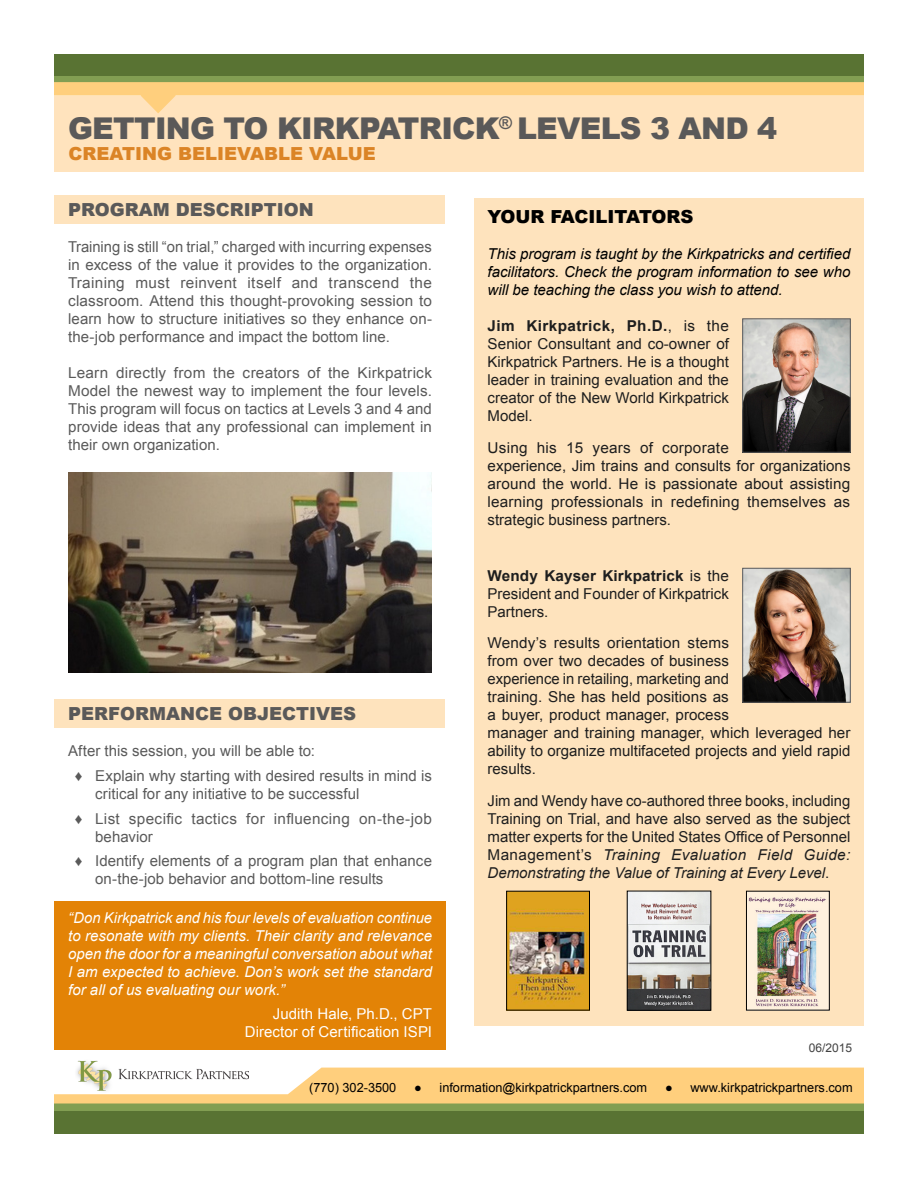
<style>
.page{position:relative;width:918px;height:1188px;background:#fff}
.page>*{position:absolute;margin:0;border:0;box-sizing:border-box;transform-origin:0 0}
.t1{font:900 30px "Arial";letter-spacing:-.025em;color:#5a5959}
.t2{font:900 18px "Arial";color:#5a5959}
.t3{font:900 18px "Arial";color:#db8426}
.t4{font:900 18px "Arial";color:#000}
.t5{font:15px/18px "Arial";color:#1e1e1e;text-align:justify}
.body{font:15px/18px "Arial";letter-spacing:.005em;color:#5a5a5a}
.KP_Bullets{font:italic 15px/18px "Arial";color:#fff;text-align:justify}
.t6{font:italic 15px/18px "Arial";color:#000;text-align:justify}
.KP_Bullets-2{font:15px "Arial";letter-spacing:.005em;color:#fff}
.t7{font:12.75px "Arial";color:#000}
.t8{font:12px "Arial";color:#414141}
.s1{font-weight:700}
.s2{font-style:italic}
</style>
<div class="page">
<div style="left:54px;top:1110px;width:810px;height:24px;background:#597333"></div>
<div style="left:54px;top:1103px;width:810px;height:8px;background:#829e52"></div>
<svg style="left:54px;top:1068px;width:810px;height:36px"></svg>
<img style="left:68px;top:1060px;width:180px;height:38px">
<div style="left:54px;top:75px;width:810px;height:9px;background:#829e52"></div>
<div style="left:54px;top:54px;width:810px;height:22px;background:#597333"></div>
<div style="left:54px;top:96px;width:810px;height:76px;background:#ffe3bd"></div>
<svg style="left:54px;top:82px;width:810px;height:31px"></svg>
<div style="left:54px;top:902px;width:392px;height:148px;background:#e38306"></div>
<div style="left:54px;top:699px;width:391px;height:29px;background:#fee3bd"></div>
<div style="left:54px;top:195px;width:391px;height:29px;background:#fee3bd"></div>
<div style="left:474px;top:198px;width:390px;height:828px;background:#fee3bd"></div>
<img style="left:508px;top:893px;width:80px;height:115px">
<div style="left:506px;top:891px;width:84px;height:119px;border:1px solid #000"></div>
<img style="left:748px;top:893px;width:80px;height:115px">
<div style="left:746px;top:891px;width:84px;height:119px;border:1px solid #000"></div>
<img style="left:629px;top:893px;width:80px;height:115px">
<div style="left:627px;top:891px;width:84px;height:119px;border:1px solid #000"></div>
<img style="left:68px;top:472px;width:364px;height:200px">
<img style="left:742px;top:318px;width:109px;height:135px">
<img style="left:742px;top:568px;width:109px;height:135px">
<h1 class="t1" style="left:68px;top:106px;width:711px">GETTING TO KIRKPATRICK<sup>®</sup> LEVELS 3 AND 4</h1>
<p class="t3" style="left:69px;top:140px;width:309px">CREATING BELIEVABLE VALUE</p>
<p class="t2" style="left:68px;top:197px;width:247px">PROGRAM DESCRIPTION</p>
<p class="body" style="left:68px;top:238px;width:365px;text-align:justify">Training is still “on trial,” charged with incurring expenses in excess of the value it provides to the organization.<br>Training must reinvent itself and transcend the classroom. Attend this thought-provoking session to learn how to structure initiatives so they enhance on&shy;the-job performance and impact the bottom line.</p>
<p class="body" style="left:68px;top:364px;width:365px;text-align:justify">Learn directly from the creators of the Kirkpatrick Model the newest way to implement the four levels.<br>This program will focus on tactics at Levels 3 and 4 and provide ideas that any professional can implement in their own organization.</p>
<p class="t2" style="left:68px;top:701px;width:289px">PERFORMANCE OBJECTIVES</p>
<p class="body" style="left:68px;top:742px;width:248px">After this session, you will be able to:</p>
<p class="body" style="left:95px;top:767px;width:338px;text-indent:-20px">♦ Explain why starting with desired results in mind is critical for any initiative to be successful</p>
<p class="body" style="left:95px;top:809px;width:338px;text-indent:-20px">♦ List specific tactics for influencing on-the-job behavior</p>
<p class="body" style="left:95px;top:852px;width:338px;text-indent:-20px">♦ Identify elements of a program plan that enhance on-the-job behavior and bottom-line results</p>
<p class="KP_Bullets" style="left:68px;top:908px;width:365px">“Don Kirkpatrick and his four levels of evaluation continue to resonate with my clients. Their clarity and relevance open the door for a meaningful conversation about what I am expected to achieve. Don’s work set the standard for all of us evaluating our work.”</p>
<p class="KP_Bullets-2" style="left:273px;top:1004px;width:161px">Judith Hale, Ph.D., CPT</p>
<p class="KP_Bullets-2" style="left:245px;top:1022px;width:189px">Director of Certification ISPI</p>
<p class="t4" style="left:488px;top:204px;width:207px">YOUR FACILITATORS</p>
<p class="t6" style="left:488px;top:245px;width:364px">This program is taught by the Kirkpatricks and certified facilitators. Check the program information to see who will be teaching the class you wish to attend.</p>
<p class="t5" style="left:488px;top:317px;width:243px"><span class="s1">Jim Kirkpatrick, Ph.D.</span>, is the Senior Consultant and co-owner of Kirkpatrick Partners. He is a thought leader in training evaluation and the creator of the New World Kirkpatrick Model.</p>
<p class="t5" style="left:488px;top:439px;width:365px;text-align:left">Using his 15 years of corporate<br>experience, Jim trains and consults for organizations around the world. He is passionate about assisting learning professionals in redefining themselves as strategic business partners.</p>
<p class="t5" style="left:488px;top:567px;width:243px"><span class="s1">Wendy Kayser Kirkpatrick</span> is the President and Founder of Kirkpatrick Partners.</p>
<p class="t5" style="left:488px;top:634px;width:364px;text-align:left">Wendy’s results orientation stems<br>from over two decades of business<br>experience in retailing, marketing and<br>training. She has held positions as<br>a buyer, product manager, process<br>manager and training manager, which leveraged her ability to organize multifaceted projects and yield rapid results.</p>
<p class="t5" style="left:488px;top:792px;width:364px">Jim and Wendy have co-authored three books, including Training on Trial, and have also served as the subject matter experts for the United States Office of Personnel Management’s <span class="s2">Training Evaluation Field Guide:<br>Demonstrating the Value of Training at Every Level</span>.</p>
<p class="t8" style="left:809px;top:1039px;width:45px">06/2015</p>
<p class="t7" style="left:309px;top:1079px;width:89px">(770) 302-3500</p>
<p class="t7" style="left:414px;top:1079px;width:235px">● information@kirkpatrickpartners.com</p>
<p class="t7" style="left:665px;top:1079px;width:189px">● www.kirkpatrickpartners.com</p>
</div>
